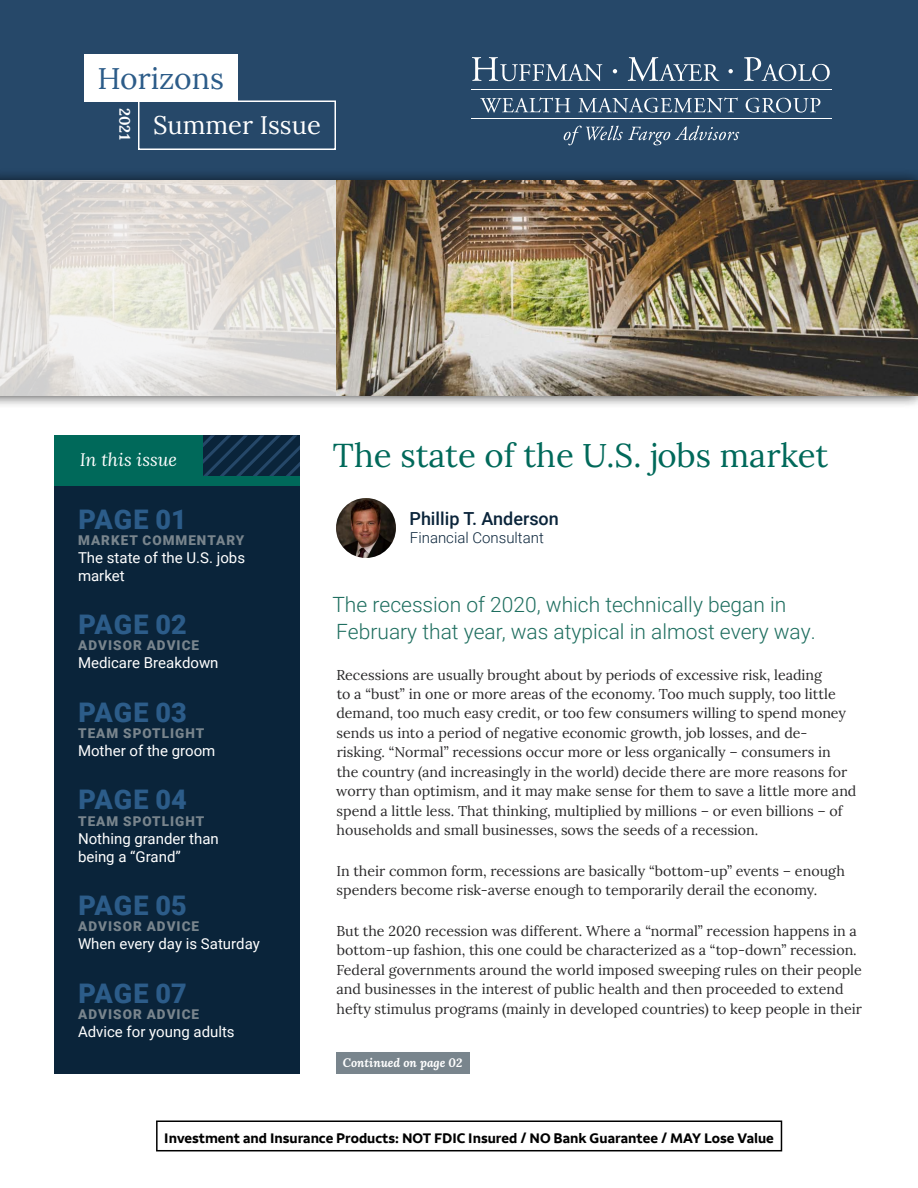
<style>
.page{position:relative;width:918px;height:1188px;background:#fff}
.page>*{position:absolute;margin:0;border:0;box-sizing:border-box;transform-origin:0 0}
.t1{font:33px "Lora";color:#00695a}
.t2{font:30px "Lora";color:#2c5c89}
.t3{font:900 27px "Roboto";letter-spacing:.02em;color:#2c5c89}
.t4{font:25.5px "Lora";color:#fff}
.t5{font:300 21px/27px "Roboto";color:#1e6e5f}
.t6{font:500 18px "Roboto";color:#0a243a}
.t7{font:italic 18px "Lora";color:#fff}
.t8{font:15px/18px "Roboto";color:#fff}
.t9{font:300 15px "Roboto";color:#0a243a}
.t10{font:700 15px "Lora";color:#fff}
.t11{font:14.25px/19.5px "Lora";color:#292829}
.t12{font:700 14.25px "Wells Fargo Sans App";color:#000}
.t13{font:900 13.5px "Roboto";letter-spacing:.075em;color:#79858d}
.t14{font:italic 700 12px "Lora";color:#fff}
</style>
<div class="page">
<div style="left:0;top:0;width:918px;height:225px;background:#264869"></div>
<svg style="left:564px;top:126px;width:175px;height:19px"></svg>
<hr style="left:471px;top:118px;width:360px;height:1px;background:#fff">
<hr style="left:471px;top:89px;width:360px;height:1px;background:#fff">
<svg style="left:472px;top:57px;width:130px;height:24px"></svg>
<svg style="left:613px;top:69px;width:4px;height:4px"></svg>
<svg style="left:628px;top:57px;width:92px;height:24px"></svg>
<svg style="left:729px;top:69px;width:4px;height:4px"></svg>
<svg style="left:744px;top:57px;width:86px;height:24px"></svg>
<svg style="left:480px;top:97px;width:90px;height:16px"></svg>
<svg style="left:578px;top:97px;width:160px;height:16px"></svg>
<svg style="left:746px;top:98px;width:74px;height:15px"></svg>
<div style="left:84px;top:54px;width:153px;height:48px;background:#fff"></div>
<div style="left:138px;top:100px;width:198px;height:50px;border:2px solid #fff"></div>
<img style="left:336px;top:498px;width:60px;height:60px;border-radius:30px">
<div style="left:336px;top:1052px;width:133px;height:22px;background:#79858d"></div>
<div style="left:54px;top:485px;width:246px;height:589px;background:#0a243a"></div>
<svg style="left:203px;top:435px;width:97px;height:41px"></svg>
<div style="left:54px;top:435px;width:149px;height:41px;background:#00695a"></div>
<div style="left:54px;top:476px;width:246px;height:9px;background:#00695a"></div>
<div style="left:0;top:168px;width:918px;height:241px;background:#000;opacity:.75"></div>
<img style="left:0;top:181px;width:918px;height:215px">
<div style="left:156px;top:1120px;width:626px;height:31px;border:2px solid #000"></div>
<h2 class="t2" style="left:98px;top:55px;width:128px">Horizons</h2>
<h3 class="t4" style="left:153px;top:106px;width:169px">Summer Issue</h3>
<p class="t10" style="left:138px;top:108px;width:34px;rotate:90deg">2021</p>
<p class="t7" style="left:80px;top:448px;width:99px">In this issue</p>
<h3 class="t3" style="left:78px;top:500px;width:110px">PAGE 01</h3>
<p class="t13" style="left:78px;top:531px;width:168px">MARKET COMMENTARY</p>
<p class="t8" style="left:78px;top:548px;width:169px">The state of the U.S. jobs market</p>
<h3 class="t3" style="left:78px;top:606px;width:110px">PAGE 02</h3>
<p class="t13" style="left:78px;top:636px;width:122px">ADVISOR ADVICE</p>
<p class="t8" style="left:78px;top:654px;width:142px">Medicare Breakdown</p>
<h3 class="t3" style="left:78px;top:693px;width:110px">PAGE 03</h3>
<p class="t13" style="left:78px;top:724px;width:128px">TEAM SPOTLIGHT</p>
<p class="t8" style="left:78px;top:741px;width:139px">Mother of the groom</p>
<h3 class="t3" style="left:78px;top:781px;width:110px">PAGE 04</h3>
<p class="t13" style="left:78px;top:811px;width:128px">TEAM SPOTLIGHT</p>
<p class="t8" style="left:78px;top:829px;width:142px">Nothing grander than being a “Grand”</p>
<h3 class="t3" style="left:78px;top:887px;width:110px">PAGE 05</h3>
<p class="t13" style="left:78px;top:917px;width:122px">ADVISOR ADVICE</p>
<p class="t8" style="left:78px;top:934px;width:184px">When every day is Saturday</p>
<h3 class="t3" style="left:78px;top:974px;width:110px">PAGE 07</h3>
<p class="t13" style="left:78px;top:1005px;width:122px">ADVISOR ADVICE</p>
<p class="t8" style="left:78px;top:1022px;width:158px">Advice for young adults</p>
<h1 class="t1" style="left:333px;top:431px;width:497px">The state of the U.S. jobs market</h1>
<p class="t6" style="left:410px;top:506px;width:151px">Phillip T. Anderson</p>
<p class="t9" style="left:410px;top:527px;width:135px">Financial Consultant</p>
<h3 class="t5" style="left:332px;top:590px;width:485px">The recession of 2020, which technically began in<br>February that year, was atypical in almost every way.</h3>
<p class="t11" style="left:336px;top:664px;width:522px">Recessions are usually brought about by periods of excessive risk, leading<br>to a “bust” in one or more areas of the economy. Too much supply, too little demand, too much easy credit, or too few consumers willing to spend money sends us into a period of negative economic growth, job losses, and de&shy;risking. “Normal” recessions occur more or less organically – consumers in<br>the country (and increasingly in the world) decide there are more reasons for worry than optimism, and it may make sense for them to save a little more and spend a little less. That thinking, multiplied by millions – or even billions – of households and small businesses, sows the seeds of a recession.</p>
<p class="t11" style="left:336px;top:860px;width:510px">In their common form, recessions are basically “bottom-up” events – enough spenders become risk-averse enough to temporarily derail the economy.</p>
<p class="t11" style="left:336px;top:920px;width:527px">But the 2020 recession was different. Where a “normal” recession happens in a bottom-up fashion, this one could be characterized as a “top-down” recession.<br>Federal governments around the world imposed sweeping rules on their people and businesses in the interest of public health and then proceeded to extend hefty stimulus programs (mainly in developed countries) to keep people in their</p>
<p class="t14" style="left:343px;top:1054px;width:121px">Continued on page 02</p>
<p class="t12" style="left:164px;top:1130px;width:611px">Investment and Insurance Products: NOT FDIC Insured / NO Bank Guarantee / MAY Lose Value</p>
</div>
